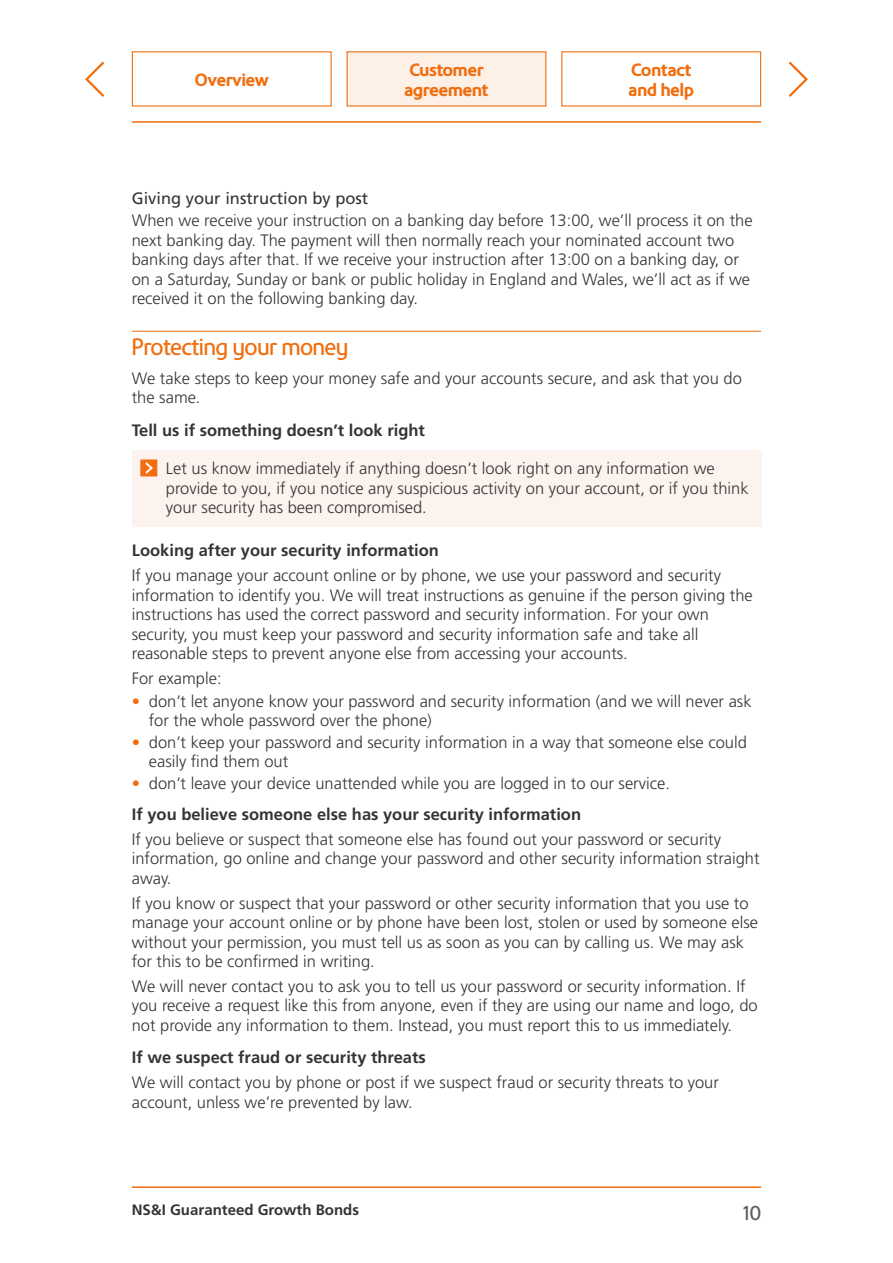
<style>
.page{position:relative;width:893px;height:1263px;background:#fff}
.page>*{position:absolute;margin:0;border:0;box-sizing:border-box;transform-origin:0 0}
.Ts_and_Cs_A_HEADINGS{font:24px "NS&I Face";color:#f06e0f}
.t1{font:21px "NS&I Face";color:#5d5d5d}
.t2{font:700 18px/19.5px "NS&I Face";color:#f06e0f}
.TEXT{font:300 16.5px/19.5px "Frutiger";color:#343434}
.TEXT___BULLETS{font:300 16.5px/19.5px "Frutiger";color:#343434}
.HIGHLIGHT{font:300 16.5px/19.5px "Frutiger";color:#343434}
.Ts_and_Cs_B_HEADINGS{font:700 16.5px "Frutiger";color:#343434}
.Ts_and_Cs_C_HEADINGS{font:16.5px "Frutiger";color:#343434}
.t3{font:700 15px "Frutiger";color:#343434}
.s1{color:#fff}
.s2{color:#f06e0f}
</style>
<div class="page">
<hr style="left:132px;top:121px;width:629px;height:2px;background:#f06e0f">
<svg style="left:85px;top:61px;width:20px;height:36px"></svg>
<svg style="left:788px;top:61px;width:20px;height:36px"></svg>
<div style="left:347px;top:52px;width:199px;height:54px;background:#fdf0e7"></div>
<div style="left:347px;top:51px;width:199px;height:56px;border:1px solid #f06e0f"></div>
<div style="left:132px;top:450px;width:629px;height:77px;background:#fcf3ef"></div>
<svg style="left:140px;top:459px;width:17px;height:17px"></svg>
<hr style="left:132px;top:1186px;width:629px;height:2px;background:#f06e0f">
<hr style="left:132px;top:331px;width:629px;height:1px;background:#f06e0f">
<p class="t2" style="left:195px;top:71px;width:75px">Overview</p>
<p class="t2" style="left:629px;top:62px;width:67px">Contact and help</p>
<p class="t2" style="left:404px;top:62px;width:85px">Customer agreement</p>
<h4 class="Ts_and_Cs_C_HEADINGS" style="left:132px;top:188px;width:243px">Giving your instruction by post<span class="s1">.</span></h4>
<p class="TEXT" style="left:132px;top:211px;width:622px">When we receive your instruction on a banking day before 13:00, we’ll process it on the next banking day. The payment will then normally reach your nominated account two banking days after that. If we receive your instruction after 13:00 on a banking day, or on a Saturday, Sunday or bank or public holiday in England and Wales, we’ll act as if we received it on the following banking day.</p>
<h2 class="Ts_and_Cs_A_HEADINGS" style="left:132px;top:337px;width:224px">Protecting your money<span class="s1">.</span></h2>
<p class="TEXT" style="left:132px;top:369px;width:612px">We take steps to keep your money safe and your accounts secure, and ask that you do the same.</p>
<h3 class="Ts_and_Cs_B_HEADINGS" style="left:132px;top:420px;width:299px">Tell us if something doesn’t look right<span class="s1">.</span></h3>
<p class="HIGHLIGHT" style="left:166px;top:459px;width:584px">Let us know immediately if anything doesn’t look right on any information we provide to you, if you notice any suspicious activity on your account, or if you think your security has been compromised.</p>
<h3 class="Ts_and_Cs_B_HEADINGS" style="left:132px;top:541px;width:313px">Looking after your security information<span class="s1">.</span></h3>
<p class="TEXT" style="left:132px;top:566px;width:622px">If you manage your account online or by phone, we use your password and security information to identify you. We will treat instructions as genuine if the person giving the instructions has used the correct password and security information. For your own security, you must keep your password and security information safe and take all reasonable steps to prevent anyone else from accessing your accounts.</p>
<p class="TEXT" style="left:132px;top:669px;width:91px">For example:</p>
<p class="TEXT___BULLETS" style="left:149px;top:691px;width:604px;text-indent:-17px"><span class="s2">•</span> don’t let anyone know your password and security information (and we will never ask for the whole password over the phone)</p>
<p class="TEXT___BULLETS" style="left:149px;top:732px;width:600px;text-indent:-17px"><span class="s2">•</span> don’t keep your password and security information in a way that someone else could easily find them out</p>
<p class="TEXT___BULLETS" style="left:132px;top:773px;width:540px"><span class="s2">•</span> don’t leave your device unattended while you are logged in to our service.</p>
<h3 class="Ts_and_Cs_B_HEADINGS" style="left:132px;top:804px;width:455px">If you believe someone else has your security information<span class="s1">.</span></h3>
<p class="TEXT" style="left:132px;top:830px;width:629px">If you believe or suspect that someone else has found out your password or security information, go online and change your password and other security information straight away.</p>
<p class="TEXT" style="left:132px;top:893px;width:628px">If you know or suspect that your password or other security information that you use to manage your account online or by phone have been lost, stolen or used by someone else without your permission, you must tell us as soon as you can by calling us. We may ask for this to be confirmed in writing.</p>
<p class="TEXT" style="left:132px;top:977px;width:627px">We will never contact you to ask you to tell us your password or security information. If you receive a request like this from anyone, even if they are using our name and logo, do not provide any information to them. Instead, you must report this to us immediately.</p>
<h3 class="Ts_and_Cs_B_HEADINGS" style="left:132px;top:1048px;width:300px">If we suspect fraud or security threats<span class="s1">.</span></h3>
<p class="TEXT" style="left:132px;top:1073px;width:589px">We will contact you by phone or post if we suspect fraud or security threats to your account, unless we’re prevented by law.</p>
<p class="t3" style="left:132px;top:1201px;width:229px">NS&amp;I Guaranteed Growth Bonds</p>
<p class="t1" style="left:743px;top:1204px;width:19px">10</p>
</div>
